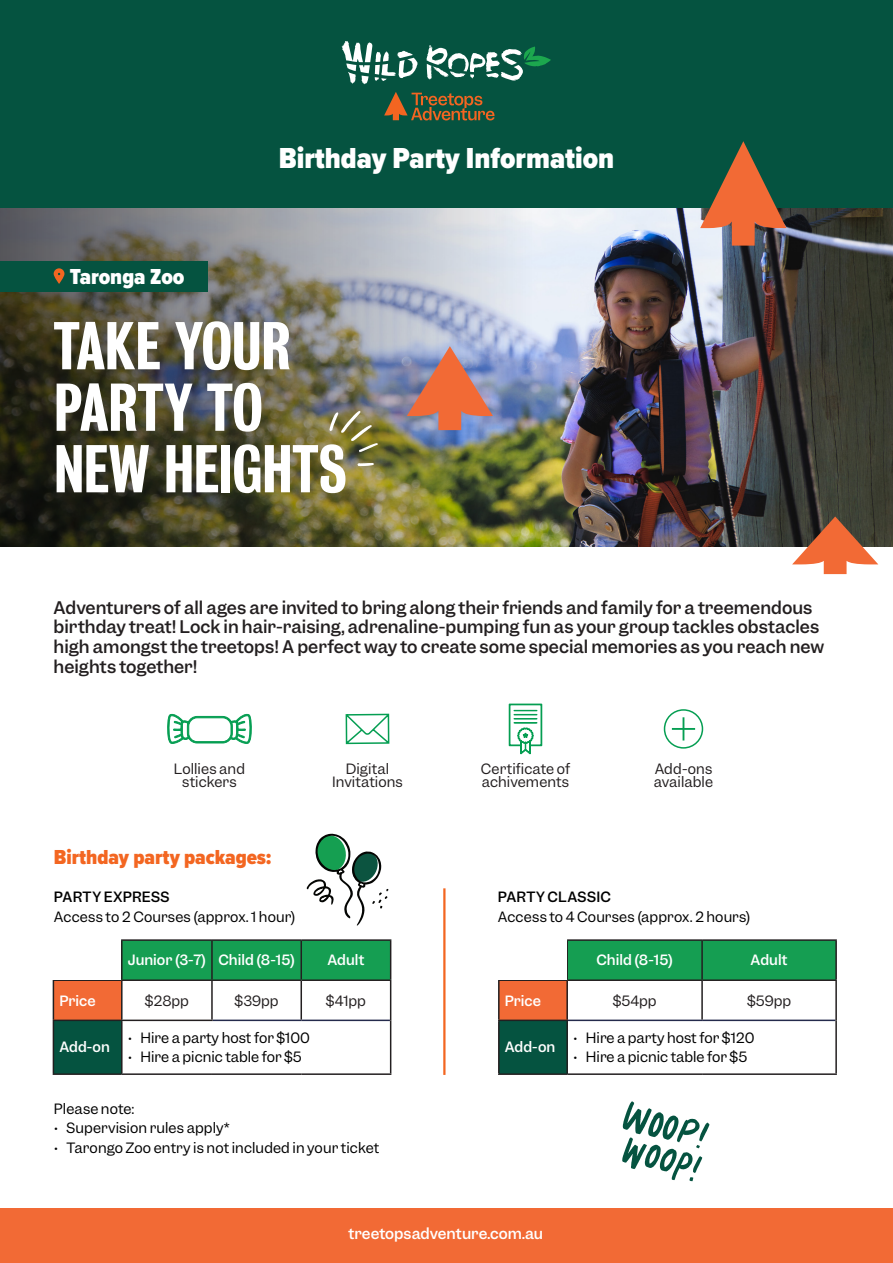
<style>
.page{position:relative;width:893px;height:1263px;background:#fff}
.page>*{position:absolute;margin:0;border:0;box-sizing:border-box;transform-origin:0 0}
.t1{font:500 61.5px/61.5px "Bureau Grot Condensed";letter-spacing:-.015em;color:#fff}
.t2{font:900 30px "Proxima Nova Cond";color:#fff}
.t3{font:900 22.5px "Proxima Nova Cond";letter-spacing:-.005em;color:#fff}
.t4{font:900 21px "Proxima Nova Cond";color:#f36621}
.t5{font:500 16.5px/19.8px "Garnett";color:#231f20}
.t6{font:500 14.25px "Garnett";color:#fff}
.t7{font:13.5px "Garnett";letter-spacing:.005em;color:#000}
.t8{font:13.5px/13.5px "Garnett";letter-spacing:.005em;color:#231f20}
.t9{font:500 13.5px "Garnett";color:#fff}
.t10{font:500 13.5px "Garnett";letter-spacing:.02em;color:#000}
</style>
<div class="page">
<div style="left:0;top:1209px;width:893px;height:54px;background:#f26a35"></div>
<img style="left:531px;top:207px;width:362px;height:340px">
<img style="left:0;top:207px;width:531px;height:340px">
<div style="left:0;top:0;width:893px;height:207px;background:#055340"></div>
<svg style="left:342px;top:41px;width:76px;height:43px"></svg>
<svg style="left:426px;top:45px;width:125px;height:36px"></svg>
<svg style="left:384px;top:92px;width:111px;height:28px"></svg>
<div style="left:60px;top:327px;width:328px;height:208px;background:#231f20;opacity:.1"></div>
<svg style="left:407px;top:346px;width:86px;height:84px;background:#b88382"></svg>
<svg style="left:700px;top:141px;width:86px;height:105px"></svg>
<svg style="left:792px;top:516px;width:86px;height:58px"></svg>
<div style="left:0;top:261px;width:207px;height:31px;background:#055340"></div>
<svg style="left:54px;top:268px;width:10px;height:16px"></svg>
<svg style="left:329px;top:411px;width:49px;height:41px;background:#8e8853"></svg>
<svg style="left:357px;top:463px;width:17px;height:3px"></svg>
<div style="left:123px;top:941px;width:267px;height:38px;background:#159e52"></div>
<div style="left:53px;top:980px;width:69px;height:40px;background:#f26a35"></div>
<div style="left:53px;top:1020px;width:69px;height:54px;background:#055340"></div>
<hr style="left:213px;top:1019px;width:88px;height:2px;background:#242a4c">
<hr style="left:301px;top:1019px;width:89px;height:2px;background:#242a4c">
<hr style="left:212px;top:939px;width:89px;height:2px;background:#231f20">
<hr style="left:301px;top:939px;width:90px;height:2px;background:#231f20">
<hr style="left:300px;top:941px;width:2px;height:38px;background:#231f20">
<hr style="left:390px;top:941px;width:1px;height:38px;background:#231f20">
<hr style="left:300px;top:981px;width:2px;height:38px;background:#231f20">
<hr style="left:53px;top:979px;width:69px;height:2px;background:#231f20">
<hr style="left:122px;top:979px;width:90px;height:2px;background:#231f20">
<hr style="left:212px;top:979px;width:89px;height:2px;background:#231f20">
<hr style="left:301px;top:979px;width:90px;height:2px;background:#231f20">
<hr style="left:390px;top:981px;width:1px;height:39px;background:#231f20">
<hr style="left:390px;top:1020px;width:1px;height:53px;background:#231f20">
<hr style="left:53px;top:939px;width:69px;height:2px;background:#231f20">
<hr style="left:122px;top:939px;width:90px;height:2px;background:#231f20">
<hr style="left:121px;top:941px;width:2px;height:38px;background:#231f20">
<hr style="left:211px;top:941px;width:2px;height:38px;background:#231f20">
<hr style="left:53px;top:981px;width:1px;height:38px;background:#231f20">
<hr style="left:121px;top:981px;width:2px;height:38px;background:#231f20">
<hr style="left:211px;top:981px;width:2px;height:38px;background:#231f20">
<hr style="left:53px;top:1019px;width:69px;height:2px;background:#231f20">
<hr style="left:53px;top:1021px;width:1px;height:52px;background:#231f20">
<hr style="left:122px;top:1019px;width:91px;height:2px;background:#231f20">
<hr style="left:121px;top:1021px;width:2px;height:52px;background:#231f20">
<hr style="left:53px;top:1073px;width:69px;height:2px;background:#231f20">
<hr style="left:122px;top:1073px;width:90px;height:2px;background:#231f20">
<hr style="left:212px;top:1073px;width:89px;height:2px;background:#231f20">
<hr style="left:301px;top:1073px;width:90px;height:2px;background:#231f20">
<div style="left:49px;top:937px;width:72px;height:42px;background:#fff"></div>
<div style="left:568px;top:941px;width:267px;height:38px;background:#159e52"></div>
<div style="left:499px;top:980px;width:68px;height:40px;background:#f26a35"></div>
<div style="left:499px;top:1020px;width:68px;height:54px;background:#055340"></div>
<hr style="left:568px;top:1019px;width:134px;height:2px;background:#242a4c">
<hr style="left:702px;top:1019px;width:133px;height:2px;background:#242a4c">
<hr style="left:567px;top:1073px;width:135px;height:2px;background:#231f20">
<hr style="left:702px;top:1073px;width:135px;height:2px;background:#231f20">
<hr style="left:567px;top:939px;width:135px;height:2px;background:#231f20">
<hr style="left:702px;top:939px;width:135px;height:2px;background:#231f20">
<hr style="left:701px;top:941px;width:2px;height:38px;background:#231f20">
<hr style="left:835px;top:941px;width:2px;height:38px;background:#231f20">
<hr style="left:701px;top:981px;width:2px;height:38px;background:#231f20">
<hr style="left:498px;top:979px;width:69px;height:2px;background:#231f20">
<hr style="left:567px;top:979px;width:135px;height:2px;background:#231f20">
<hr style="left:702px;top:979px;width:135px;height:2px;background:#231f20">
<hr style="left:835px;top:981px;width:2px;height:39px;background:#231f20">
<hr style="left:835px;top:1020px;width:2px;height:53px;background:#231f20">
<hr style="left:566px;top:941px;width:2px;height:38px;background:#231f20">
<hr style="left:498px;top:981px;width:2px;height:38px;background:#231f20">
<hr style="left:566px;top:981px;width:2px;height:38px;background:#231f20">
<hr style="left:498px;top:1019px;width:70px;height:2px;background:#231f20">
<hr style="left:498px;top:1021px;width:2px;height:52px;background:#231f20">
<hr style="left:566px;top:1021px;width:2px;height:52px;background:#231f20">
<hr style="left:498px;top:1073px;width:69px;height:2px;background:#231f20">
<div style="left:495px;top:937px;width:72px;height:42px;background:#fff"></div>
<hr style="left:443px;top:888px;width:2px;height:187px;background:#f36621">
<svg style="left:307px;top:834px;width:82px;height:91px"></svg>
<svg style="left:508px;top:703px;width:35px;height:52px"></svg>
<svg style="left:345px;top:713px;width:45px;height:32px"></svg>
<svg style="left:683px;top:717px;width:1px;height:23px"></svg>
<hr style="left:672px;top:728px;width:23px;height:2px;background:#059e52">
<div style="left:664px;top:709px;width:39px;height:40px;border:2px solid #059e52;border-radius:50%"></div>
<svg style="left:167px;top:713px;width:85px;height:31px"></svg>
<svg style="left:622px;top:1101px;width:87px;height:80px"></svg>
<p class="t3" style="left:70px;top:260px;width:116px">Taronga Zoo</p>
<p class="t2" style="left:279px;top:136px;width:337px">Birthday Party Information</p>
<p class="t1" style="left:54px;top:315px;width:295px">TAKE YOUR<br>PARTY TO<br>NEW HEIGHTS</p>
<p class="t5" style="left:54px;top:597px;width:772px">Adventurers of all ages are invited to bring along their friends and family for a treemendous birthday treat! Lock in hair-raising, adrenaline-pumping fun as your group tackles obstacles high amongst the treetops! A perfect way to create some special memories as you reach new heights together!</p>
<p class="t8" style="left:174px;top:762px;width:73px;text-align:center">Lollies and stickers</p>
<p class="t4" style="left:54px;top:842px;width:219px">Birthday party packages:</p>
<p class="t8" style="left:481px;top:762px;width:90px">Certificate of achivements</p>
<p class="t8" style="left:332px;top:762px;width:72px;text-align:center">Digital<br>Invitations</p>
<p class="t8" style="left:654px;top:762px;width:61px">Add-ons available</p>
<p class="t10" style="left:54px;top:887px;width:117px">PARTY EXPRESS</p>
<p class="t7" style="left:54px;top:908px;width:243px">Access to 2 Courses (approx. 1 hour)</p>
<p class="t9" style="left:128px;top:951px;width:80px">Junior (3-7)</p>
<p class="t9" style="left:218px;top:951px;width:78px">Child (8-15)</p>
<p class="t9" style="left:327px;top:951px;width:38px">Adult</p>
<p class="t9" style="left:59px;top:991px;width:38px">Price</p>
<p class="t8" style="left:145px;top:994px;width:45px">$28pp</p>
<p class="t8" style="left:235px;top:994px;width:46px">$39pp</p>
<p class="t8" style="left:326px;top:994px;width:42px">$41pp</p>
<p class="t9" style="left:59px;top:1038px;width:52px">Add-on</p>
<p class="t7" style="left:128px;top:1029px;width:184px">• Hire a party host for $100</p>
<p class="t7" style="left:128px;top:1048px;width:176px">• Hire a picnic table for $5</p>
<p class="t7" style="left:54px;top:1100px;width:82px">Please note:</p>
<p class="t7" style="left:54px;top:1119px;width:177px">• Supervision rules apply*</p>
<p class="t7" style="left:54px;top:1139px;width:327px">• Tarongo Zoo entry is not included in your ticket</p>
<p class="t10" style="left:498px;top:887px;width:115px">PARTY CLASSIC</p>
<p class="t7" style="left:498px;top:908px;width:254px">Access to 4 Courses (approx. 2 hours)</p>
<p class="t9" style="left:596px;top:951px;width:78px">Child (8-15)</p>
<p class="t9" style="left:751px;top:951px;width:38px">Adult</p>
<p class="t9" style="left:505px;top:991px;width:38px">Price</p>
<p class="t8" style="left:613px;top:994px;width:45px">$54pp</p>
<p class="t8" style="left:747px;top:994px;width:46px">$59pp</p>
<p class="t9" style="left:505px;top:1038px;width:52px">Add-on</p>
<p class="t7" style="left:573px;top:1029px;width:183px">• Hire a party host for $120</p>
<p class="t7" style="left:573px;top:1048px;width:176px">• Hire a picnic table for $5</p>
<p class="t6" style="left:348px;top:1224px;width:196px">treetopsadventure.com.au</p>
</div>
